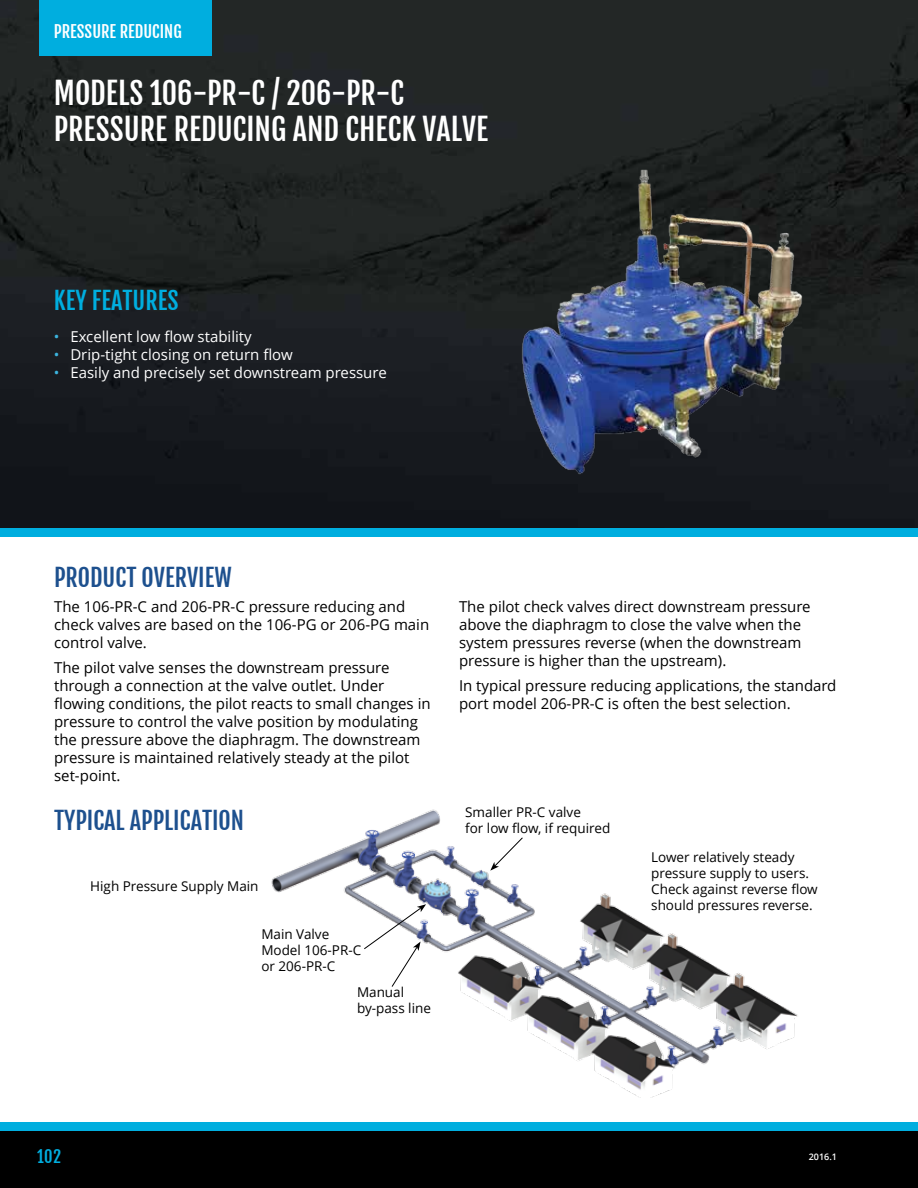
<style>
.page{position:relative;width:918px;height:1188px;background:#fff}
.page>*{position:absolute;margin:0;border:0;box-sizing:border-box;transform-origin:0 0}
.t1{font:30px/36px "Fjalla One";color:#fff}
.t2{font:24px "Fjalla One";color:#1d508e}
.t3{font:24px "Fjalla One";color:#00aedf}
.t4{font:16.5px "Fjalla One";color:#fff}
.t5{font:16.5px "Fjalla One";color:#00aedf}
.t6{font:15px/18px "Open Sans";color:#000}
.t7{font:15px "Open Sans";color:#fff}
.t8{font:13.5px/16.2px "Open Sans";color:#000}
.t9{font:600 9px "Open Sans";color:#fff}
.s1{color:#3cb4de}
</style>
<div class="page">
<img style="left:0;top:0;width:918px;height:528px">
<div style="left:0;top:528px;width:918px;height:9px;background:#00aedf"></div>
<div style="left:0;top:1126px;width:918px;height:62px;background:#000"></div>
<div style="left:0;top:1122px;width:918px;height:9px;background:#00aedf"></div>
<div style="left:39px;top:0;width:172px;height:56px;background:#00aedf"></div>
<img style="left:271px;top:809px;width:527px;height:288px">
<svg style="left:364px;top:904px;width:62px;height:83px"></svg>
<svg style="left:490px;top:837px;width:33px;height:34px"></svg>
<img style="left:514px;top:166px;width:296px;height:313px">
<p class="t4" style="left:54px;top:21px;width:129px">PRESSURE REDUCING</p>
<h1 class="t1" style="left:54px;top:75px;width:436px">MODELS 106-PR-C / 206-PR-C<br>PRESSURE REDUCING AND CHECK VALVE</h1>
<h2 class="t3" style="left:54px;top:286px;width:126px">KEY FEATURES</h2>
<p class="t7" style="left:54px;top:326px;width:199px"><span class="s1">•</span> Excellent low flow stability</p>
<p class="t7" style="left:54px;top:344px;width:240px"><span class="s1">•</span> Drip-tight closing on return flow</p>
<p class="t7" style="left:54px;top:362px;width:334px"><span class="s1">•</span> Easily and precisely set downstream pressure</p>
<h2 class="t2" style="left:54px;top:563px;width:179px">PRODUCT OVERVIEW</h2>
<p class="t6" style="left:54px;top:597px;width:377px">The 106-PR-C and 206-PR-C pressure reducing and check valves are based on the 106-PG or 206-PG main control valve.</p>
<p class="t6" style="left:54px;top:658px;width:378px">The pilot valve senses the downstream pressure through a connection at the valve outlet. Under flowing conditions, the pilot reacts to small changes in pressure to control the valve position by modulating the pressure above the diaphragm. The downstream pressure is maintained relatively steady at the pilot set-point.</p>
<h2 class="t2" style="left:54px;top:806px;width:192px">TYPICAL APPLICATION</h2>
<p class="t8" style="left:90px;top:878px;width:170px">High Pressure Supply Main</p>
<p class="t8" style="left:261px;top:925px;width:101px">Main Valve<br>Model 106-PR-C or 206-PR-C</p>
<p class="t8" style="left:357px;top:984px;width:76px">Manual by-pass line</p>
<p class="t6" style="left:459px;top:597px;width:353px">The pilot check valves direct downstream pressure above the diaphragm to close the valve when the system pressures reverse (when the downstream pressure is higher than the upstream).</p>
<p class="t6" style="left:459px;top:676px;width:379px">In typical pressure reducing applications, the standard port model 206-PR-C is often the best selection.</p>
<p class="t8" style="left:465px;top:804px;width:147px">Smaller PR-C valve<br>for low flow, if required</p>
<p class="t8" style="left:651px;top:849px;width:168px">Lower relatively steady pressure supply to users.<br>Check against reverse flow should pressures reverse.</p>
<p class="t5" style="left:37px;top:1146px;width:25px">102</p>
<p class="t9" style="left:809px;top:1150px;width:30px">2016.1</p>
</div>
